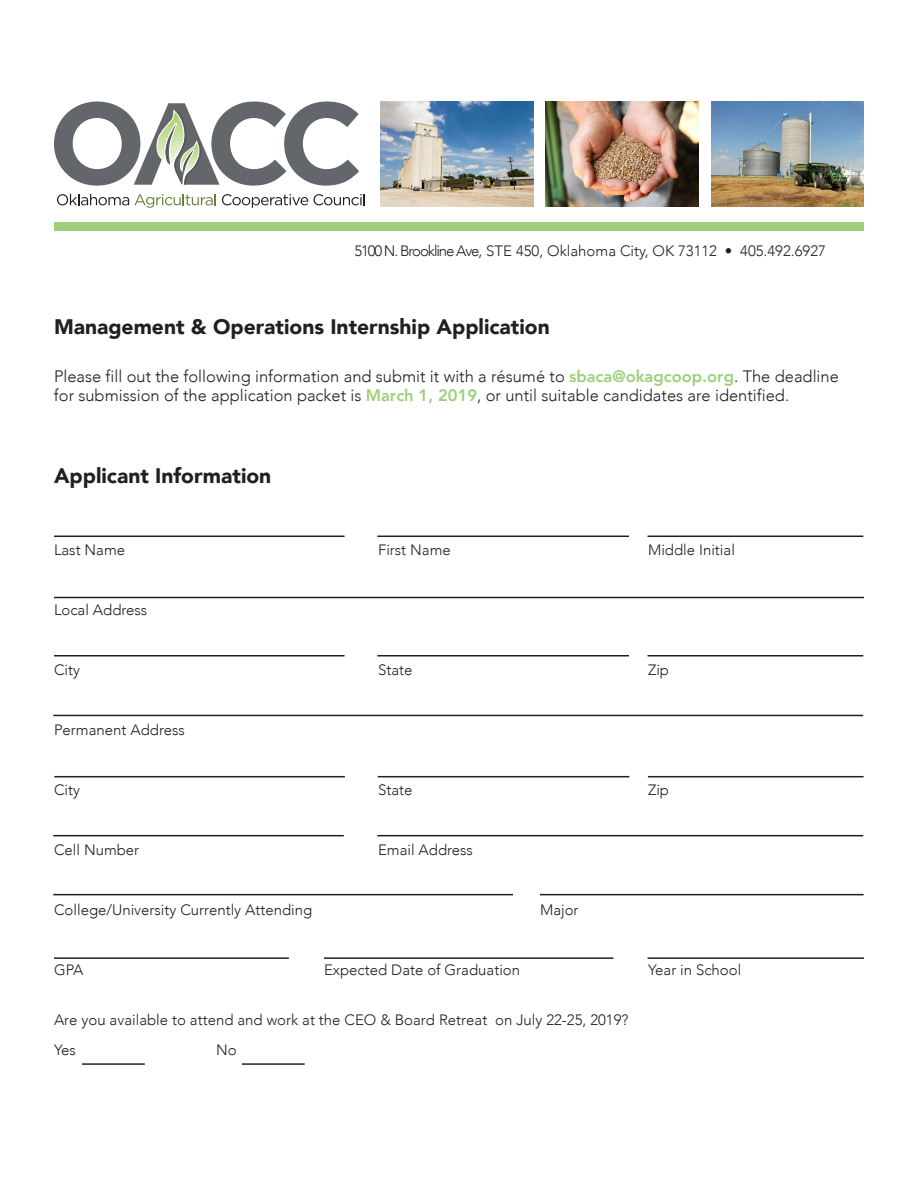
<style>
.page{position:relative;width:918px;height:1188px;background:#fff}
.page>*{position:absolute;margin:0;border:0;box-sizing:border-box;transform-origin:0 0}
.t1{font:900 21px "Avenir";color:#231f20}
.t2{font:300 16.5px/19.8px "Avenir";color:#231f20}
.t3{font:300 15px/30px "Avenir";color:#231f20}
.s1{font-weight:800;color:#9dcf7b}
</style>
<div class="page">
<svg style="left:57px;top:194px;width:159px;height:14px"></svg>
<svg style="left:222px;top:194px;width:143px;height:14px"></svg>
<svg style="left:54px;top:102px;width:305px;height:84px"></svg>
<img style="left:380px;top:102px;width:153px;height:104px">
<img style="left:546px;top:102px;width:153px;height:104px">
<img style="left:711px;top:102px;width:153px;height:104px">
<div style="left:54px;top:222px;width:810px;height:9px;background:#9dcf7b"></div>
<hr style="left:54px;top:536px;width:291px;height:1px;background:#231f20">
<hr style="left:377px;top:536px;width:252px;height:1px;background:#231f20">
<hr style="left:648px;top:536px;width:215px;height:1px;background:#231f20">
<hr style="left:54px;top:597px;width:810px;height:1px;background:#231f20">
<hr style="left:54px;top:655px;width:291px;height:1px;background:#231f20">
<hr style="left:377px;top:655px;width:252px;height:1px;background:#231f20">
<hr style="left:648px;top:655px;width:215px;height:1px;background:#231f20">
<hr style="left:53px;top:715px;width:810px;height:1px;background:#231f20">
<hr style="left:54px;top:776px;width:291px;height:1px;background:#231f20">
<hr style="left:378px;top:776px;width:251px;height:1px;background:#231f20">
<hr style="left:648px;top:776px;width:216px;height:1px;background:#231f20">
<hr style="left:53px;top:835px;width:291px;height:1px;background:#231f20">
<hr style="left:377px;top:835px;width:486px;height:1px;background:#231f20">
<hr style="left:82px;top:1063px;width:63px;height:2px;background:#231f20">
<hr style="left:242px;top:1063px;width:63px;height:2px;background:#231f20">
<hr style="left:53px;top:894px;width:460px;height:1px;background:#231f20">
<hr style="left:540px;top:894px;width:324px;height:1px;background:#231f20">
<hr style="left:54px;top:957px;width:235px;height:2px;background:#231f20">
<hr style="left:324px;top:957px;width:289px;height:2px;background:#231f20">
<hr style="left:648px;top:957px;width:216px;height:2px;background:#231f20">
<p class="t3" style="left:354px;top:236px;width:473px">5100 N. Brookline Ave, STE 450, Oklahoma City, OK 73112 • 405.492.6927</p>
<p class="t1" style="left:54px;top:309px;width:497px">Management &amp; Operations Internship Application</p>
<p class="t2" style="left:54px;top:366px;width:786px">Please fill out the following information and submit it with a résumé to <span class="s1">sbaca@okagcoop.org</span>. The deadline for submission of the application packet is <span class="s1">March 1, 2019</span>, or until suitable candidates are identified.</p>
<p class="t1" style="left:54px;top:458px;width:219px">Applicant Information</p>
<p class="t3" style="left:54px;top:535px;width:73px">Last Name</p>
<p class="t3" style="left:378px;top:535px;width:74px">First Name</p>
<p class="t3" style="left:648px;top:535px;width:88px">Middle Initial</p>
<p class="t3" style="left:54px;top:595px;width:95px">Local Address</p>
<p class="t3" style="left:54px;top:655px;width:28px">City</p>
<p class="t3" style="left:378px;top:655px;width:36px">State</p>
<p class="t3" style="left:648px;top:655px;width:23px">Zip</p>
<p class="t3" style="left:54px;top:715px;width:132px">Permanent Address</p>
<p class="t3" style="left:54px;top:775px;width:28px">City</p>
<p class="t3" style="left:378px;top:775px;width:36px">State</p>
<p class="t3" style="left:648px;top:775px;width:23px">Zip</p>
<p class="t3" style="left:54px;top:835px;width:87px">Cell Number</p>
<p class="t3" style="left:378px;top:835px;width:97px">Email Address</p>
<p class="t3" style="left:54px;top:895px;width:260px">College/University Currently Attending</p>
<p class="t3" style="left:540px;top:895px;width:40px">Major</p>
<p class="t3" style="left:54px;top:955px;width:31px">GPA</p>
<p class="t3" style="left:324px;top:955px;width:198px">Expected Date of Graduation</p>
<p class="t3" style="left:648px;top:955px;width:95px">Year in School</p>
<p class="t3" style="left:54px;top:1005px;width:576px">Are you available to attend and work at the CEO &amp; Board Retreat on July 22-25, 2019?<br>Yes</p>
<p class="t3" style="left:216px;top:1035px;width:22px">No</p>
</div>
